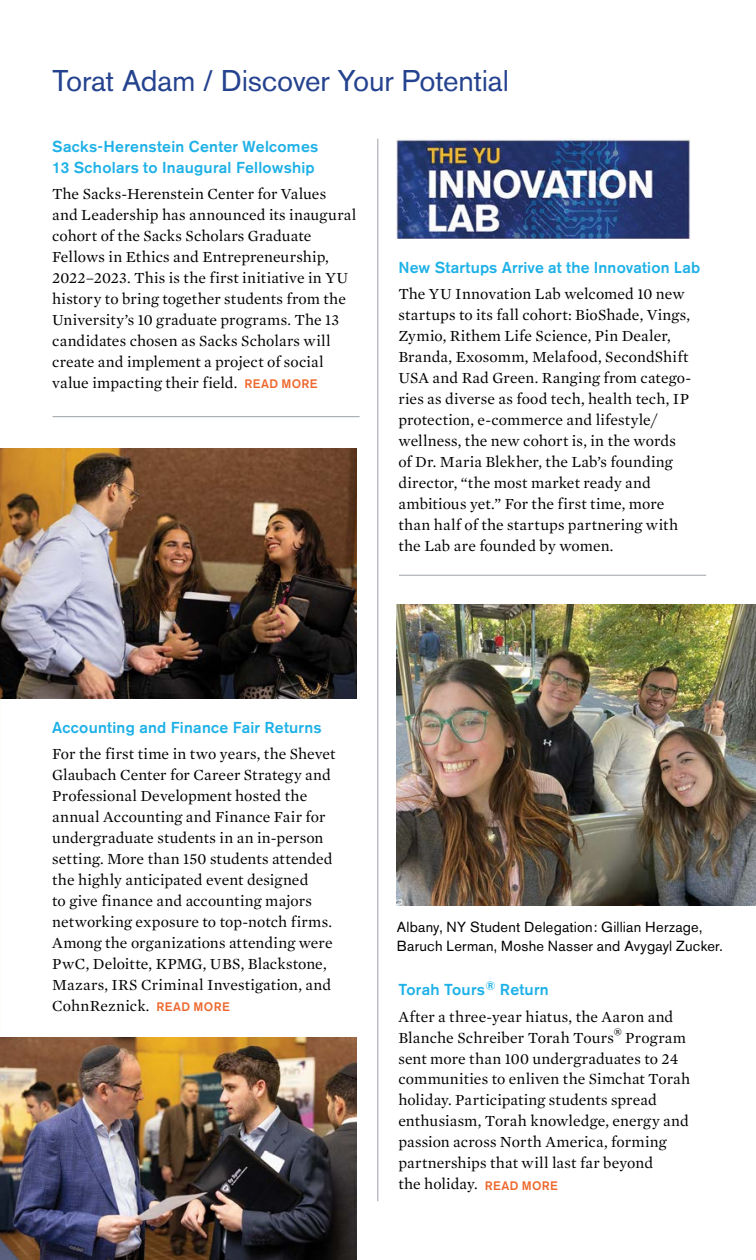
<style>
.page{position:relative;width:756px;height:1260px;background:#fff}
.page>*{position:absolute;margin:0;border:0;box-sizing:border-box;transform-origin:0 0}
.t1{font:29.75px "Akzidenz Grotesk BE";letter-spacing:-.01em;color:#24428e}
.t2{font:15.75px/21px "Mercury Text G1";letter-spacing:.005em;color:#000}
.t3{font:500 15.75px/21px "Akzidenz Grotesk BE";letter-spacing:.015em;color:#1eb1e7}
.t4{font:14.53px/19.2px "Akzidenz Grotesk BE";letter-spacing:.015em;color:#000}
.s1{font-family:"Akzidenz Grotesk BE";font-weight:500;font-size:12.25px;color:#ee682e}
.s2{font-size:19.25px}
</style>
<div class="page">
<hr style="left:52px;top:416px;width:308px;height:1px;background:#9ca2a7">
<img style="left:0;top:448px;width:357px;height:250px">
<img style="left:0;top:1037px;width:357px;height:223px">
<img style="left:397px;top:139px;width:294px;height:99px">
<hr style="left:378px;top:139px;width:1px;height:1062px;background:#9ca2a7">
<img style="left:397px;top:605px;width:359px;height:300px">
<hr style="left:399px;top:575px;width:307px;height:1px;background:#9ca2a7">
<h1 class="t1" style="left:52px;top:63px;width:458px">Torat Adam / Discover Your Potential</h1>
<p class="t3" style="left:52px;top:136px;width:268px">Sacks-Herenstein Center Welcomes<br>13 Scholars to Inaugural Fellowship</p>
<p class="t2" style="left:52px;top:182px;width:306px">The Sacks-Herenstein Center for Values<br>and Leadership has announced its inaugural cohort of the Sacks Scholars Graduate Fellows in Ethics and Entrepreneurship, 2022–2023. This is the first initiative in YU history to bring together students from the University’s 10 graduate programs. The 13 candidates chosen as Sacks Scholars will create and implement a project of social value impacting their field. <span class="s1">READ MORE</span></p>
<p class="t3" style="left:398px;top:256px;width:303px">New Startups Arrive at the Innovation Lab</p>
<p class="t2" style="left:398px;top:282px;width:294px">The YU Innovation Lab welcomed 10 new startups to its fall cohort: BioShade, Vings, Zymio, Rithem Life Science, Pin Dealer, Branda, Exosomm, Melafood, SecondShift USA and Rad Green. Ranging from catego&shy;ries as diverse as food tech, health tech, IP protection, e-commerce and lifestyle/ wellness, the new cohort is, in the words of Dr. Maria Blekher, the Lab’s founding director, “the most market ready and ambitious yet.” For the first time, more than half of the startups partnering with the Lab are founded by women.</p>
<p class="t3" style="left:52px;top:717px;width:271px">Accounting and Finance Fair Returns</p>
<p class="t2" style="left:52px;top:742px;width:285px">For the first time in two years, the Shevet Glaubach Center for Career Strategy and Professional Development hosted the annual Accounting and Finance Fair for undergraduate students in an in-person setting. More than 150 students attended the highly anticipated event designed<br>to give finance and accounting majors networking exposure to top-notch firms.<br>Among the organizations attending were PwC, Deloitte, KPMG, UBS, Blackstone, Mazars, IRS Criminal Investigation, and CohnReznick. <span class="s1">READ MORE</span></p>
<p class="t4" style="left:397px;top:917px;width:327px">Albany, NY Student Delegation: Gillian Herzage,<br>Baruch Lerman, Moshe Nasser and Avygayl Zucker.</p>
<p class="t3" style="left:398px;top:979px;width:152px">Torah Tours<sup>®</sup> Return</p>
<p class="t2" style="left:398px;top:1005px;width:294px">After a three-year hiatus, the Aaron and Blanche Schreiber Torah Tours<span class="s2">®</span> Program sent more than 100 undergraduates to 24 communities to enliven the Simchat Torah holiday. Participating students spread enthusiasm, Torah knowledge, energy and passion across North America, forming partnerships that will last far beyond<br>the holiday. <span class="s1">READ MORE</span></p>
</div>
